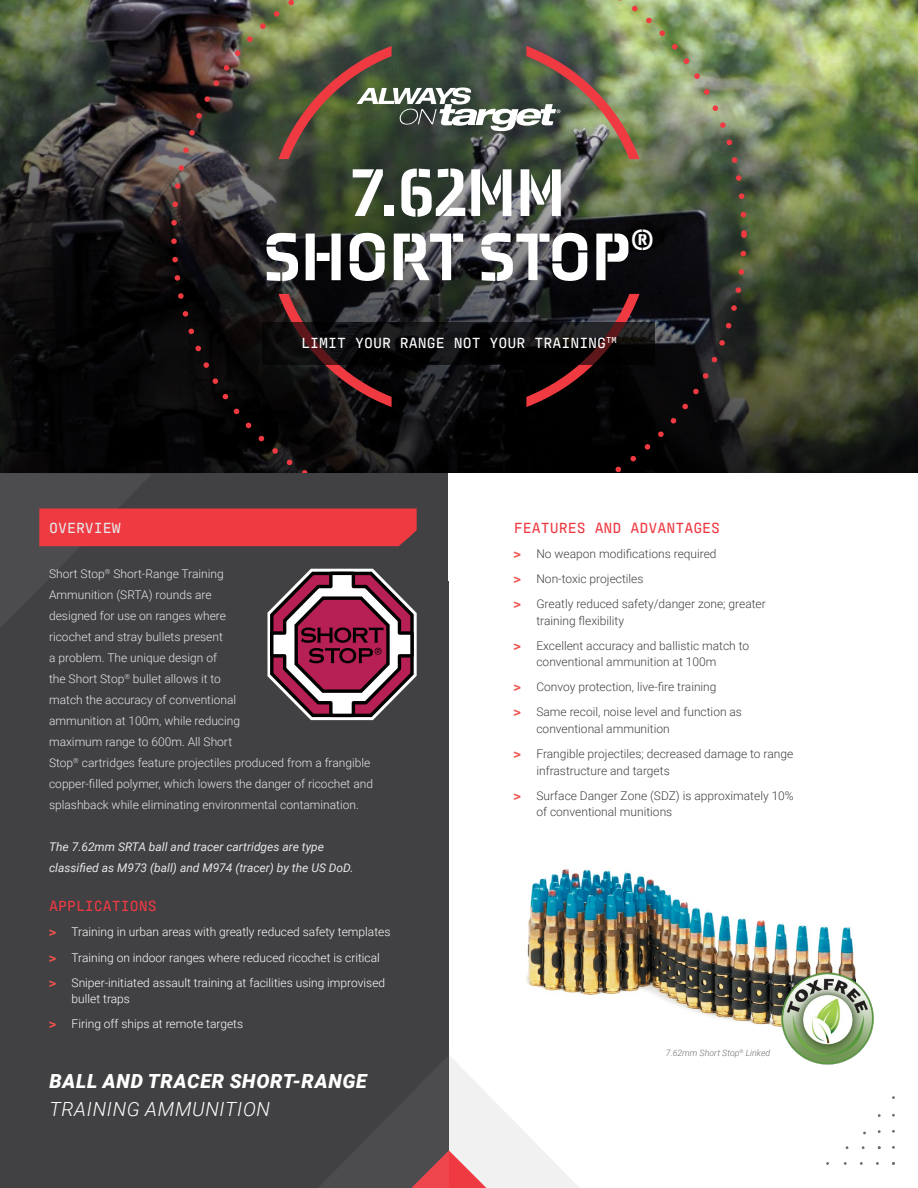
<style>
.page{position:relative;width:918px;height:1188px;background:#fff}
.page>*{position:absolute;margin:0;border:0;box-sizing:border-box;transform-origin:0 0}
.t1{font:900 69px/64.2px "Axia Stencil";color:#fff;text-align:center}
.t2{font:italic 900 19.5px "Roboto";letter-spacing:.035em;color:#fff}
.t3{font:italic 300 19.5px "Roboto";letter-spacing:.035em;color:#fff}
.t4{font:500 15px "Antarctican Mono";color:#ef3a42}
.t5{font:500 15px "Antarctican Mono";color:#fff}
.t6{font:500 15px "Antarctican Mono";color:#e6e7e8}
.t7{font:300 12px/21px "Roboto";color:#e6e7e8}
.t8{font:300 12px/25.2px "Roboto";color:#414042}
.t9{font:300 12px/25.2px "Roboto";color:#fff}
.t10{font:italic 12px/21px "Roboto";color:#e6e7e8}
.t11{font:italic 300 8.85px "Roboto";color:#6d6e71}
.s1{font-family:"Univers LT Pro 65";font-weight:700;color:#f0544f}
</style>
<div class="page">
<img style="left:0;top:0;width:918px;height:473px">
<img style="left:171px;top:0;width:576px;height:473px">
<div style="left:0;top:473px;width:449px;height:715px;background:#414042"></div>
<svg style="left:319px;top:1056px;width:260px;height:132px"></svg>
<svg style="left:263px;top:322px;width:392px;height:43px;background:#110d0e"></svg>
<svg style="left:0;top:474px;width:417px;height:246px"></svg>
<img style="left:526px;top:869px;width:329px;height:157px">
<img style="left:774px;top:968px;width:100px;height:97px">
<svg style="left:278px;top:46px;width:362px;height:113px;background:#61604d"></svg>
<h1 class="t1" style="left:263px;top:160px;width:394px">7.62MM<br>SHORT STOP<sup>®</sup></h1>
<p class="t6" style="left:49px;top:517px;width:73px">OVERVIEW</p>
<p class="t5" style="left:301px;top:332px;width:317px">LIMIT YOUR RANGE NOT YOUR TRAINING<sup>TM</sup></p>
<p class="t4" style="left:514px;top:516px;width:208px">FEATURES AND ADVANTAGES</p>
<p class="t7" style="left:49px;top:562px;width:326px">Short Stop<sup>®</sup> Short-Range Training<br>Ammunition (SRTA) rounds are<br>designed for use on ranges where<br>ricochet and stray bullets present<br>a problem. The unique design of<br>the Short Stop<sup>®</sup> bullet allows it to<br>match the accuracy of conventional<br>ammunition at 100m, while reducing<br>maximum range to 600m. All Short<br>Stop<sup>®</sup> cartridges feature projectiles produced from a frangible copper-filled polymer, which lowers the danger of ricochet and splashback while eliminating environmental contamination.</p>
<p class="t10" style="left:49px;top:835px;width:306px">The 7.62mm SRTA ball and tracer cartridges are type classified as M973 (ball) and M974 (tracer) by the US DoD.</p>
<p class="t4" style="left:49px;top:895px;width:109px">APPLICATIONS</p>
<p class="t9" style="left:49px;top:919px;width:343px"><span class="s1">&gt;</span> Training in urban areas with greatly reduced safety templates <span class="s1">&gt;</span> Training on indoor ranges where reduced ricochet is critical<br><span class="s1">&gt;</span> Sniper-initiated assault training at facilities using improvised</p>
<p class="t9" style="left:49px;top:986px;width:196px;text-indent:22px">bullet traps<br><span class="s1">&gt;</span> Firing off ships at remote targets</p>
<h2 class="t2" style="left:49px;top:1067px;width:319px">BALL AND TRACER SHORT-RANGE</h2>
<h2 class="t3" style="left:49px;top:1096px;width:222px">TRAINING AMMUNITION</h2>
<p class="t8" style="left:514px;top:540px;width:253px"><span class="s1">&gt;</span> No weapon modifications required<br><span class="s1">&gt;</span> Non-toxic projectiles<br><span class="s1">&gt;</span> Greatly reduced safety/danger zone; greater</p>
<p class="t8" style="left:514px;top:607px;width:237px;text-indent:22px">training flexibility<br><span class="s1">&gt;</span> Excellent accuracy and ballistic match to</p>
<p class="t8" style="left:514px;top:649px;width:230px;text-indent:22px">conventional ammunition at 100m<br><span class="s1">&gt;</span> Convoy protection, live-fire training<br><span class="s1">&gt;</span> Same recoil, noise level and function as</p>
<p class="t8" style="left:514px;top:716px;width:281px;text-indent:22px">conventional ammunition<br><span class="s1">&gt;</span> Frangible projectiles; decreased damage to range</p>
<p class="t8" style="left:514px;top:757px;width:281px;text-indent:22px">infrastructure and targets<br><span class="s1">&gt;</span> Surface Danger Zone (SDZ) is approximately 10%</p>
<p class="t8" style="left:536px;top:799px;width:137px">of conventional munitions</p>
<p class="t11" style="left:666px;top:1046px;width:106px">7.62mm Short Stop<sup>®</sup> Linked</p>
</div>
